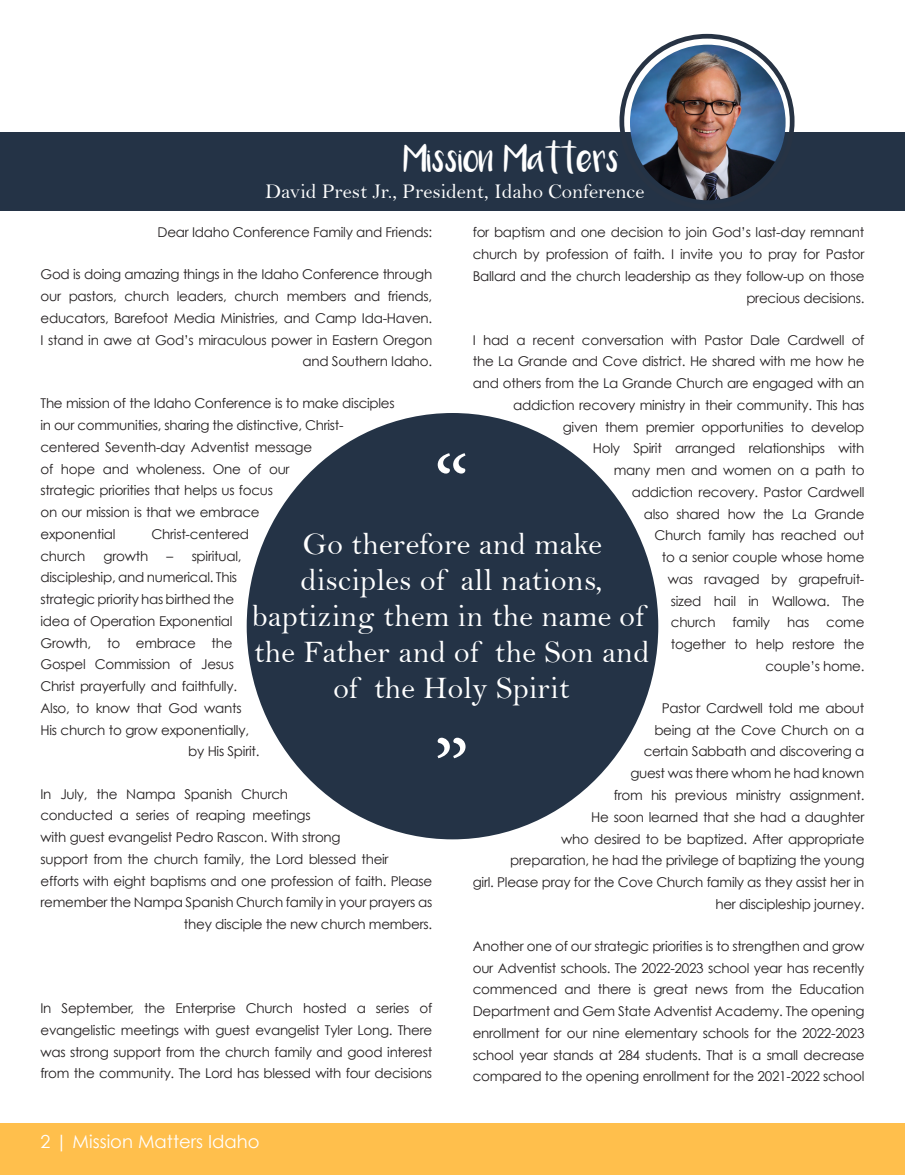
<style>
.page{position:relative;width:905px;height:1175px;background:#fff}
.page>*{position:absolute;margin:0;border:0;box-sizing:border-box;transform-origin:0 0}
.t1{font:88.2px "Minion Pro";color:#fff}
.t2{font:31.5px/36px "Bell";letter-spacing:.01em;color:#fff;text-align:center}
.t3{font:21px "Bell";color:#fff}
.t4{font:21px "Luna";color:#fff}
.t5{font:18px "Century Gothic";color:#fff}
.t6{font:13.5px/21.8px "Century Gothic";letter-spacing:-.02em;color:#231f20;text-align:right}
</style>
<div class="page">
<div style="left:0;top:132px;width:891px;height:79px;background:#243346"></div>
<div style="left:0;top:1123px;width:891px;height:51px;background:#ffbf4c"></div>
<div style="left:247px;top:413px;width:411px;height:426px;background:#243346;border-radius:50%"></div>
<img style="left:630px;top:45px;width:155px;height:155px;border-radius:78px">
<div style="left:619px;top:34px;width:175px;height:175px;border:5px solid #273344;border-radius:50%"></div>
<div style="left:891px;top:132px;width:13px;height:79px;background:#243346"></div>
<div style="left:891px;top:1123px;width:13px;height:51px;background:#ffbf4c"></div>
<p class="t4" style="left:404px;top:153px;width:217px">Mission Matters</p>
<p class="t3" style="left:265px;top:178px;width:381px">David Prest Jr., President, Idaho Conference</p>
<p class="t6" style="left:472px;top:221px;width:393px">for baptism and one decision to join God’s last-day remnant church by profession of faith. I invite you to pray for Pastor Ballard and the church leadership as they follow-up on those precious decisions.</p>
<p class="t6" style="left:472px;top:328px;width:393px">I had a recent conversation with Pastor Dale Cardwell of</p>
<p class="t6" style="left:472px;top:350px;width:393px">the La Grande and Cove district. He shared with me how he</p>
<p class="t6" style="left:472px;top:372px;width:393px">and others from the La Grande Church are engaged with an</p>
<p class="t6" style="left:513px;top:394px;width:353px">addiction recovery ministry in their community. This has</p>
<p class="t6" style="left:562px;top:415px;width:303px">given them premier opportunities to develop</p>
<p class="t6" style="left:592px;top:437px;width:273px">Holy Spirit arranged relationships with</p>
<p class="t6" style="left:614px;top:459px;width:252px">many men and women on a path to</p>
<p class="t6" style="left:632px;top:481px;width:234px">addiction recovery. Pastor Cardwell</p>
<p class="t6" style="left:644px;top:502px;width:222px">also shared how the La Grande</p>
<p class="t6" style="left:654px;top:524px;width:212px">Church family has reached out</p>
<p class="t6" style="left:662px;top:546px;width:204px">to a senior couple whose home</p>
<p class="t6" style="left:668px;top:568px;width:198px">was ravaged by grapefruit-</p>
<p class="t6" style="left:670px;top:589px;width:195px">sized hail in Wallowa. The</p>
<p class="t6" style="left:670px;top:611px;width:46px">church</p>
<p class="t6" style="left:732px;top:611px;width:39px">family</p>
<p class="t6" style="left:787px;top:611px;width:24px">has</p>
<p class="t6" style="left:158px;top:221px;width:276px">Dear Idaho Conference Family and Friends:</p>
<p class="t6" style="left:40px;top:263px;width:393px">God is doing amazing things in the Idaho Conference through our pastors, church leaders, church members and friends, educators, Barefoot Media Ministries, and Camp Ida-Haven.<br>I stand in awe at God’s miraculous power in Eastern Oregon and Southern Idaho.</p>
<p class="t6" style="left:40px;top:392px;width:355px;text-align:left">The mission of the Idaho Conference is to make disciples in our communities, sharing the distinctive, Christ&shy;centered Seventh-day Adventist message<br>of hope and wholeness. One of our<br>strategic priorities that helps us focus<br>on our mission is that we embrace<br>exponential</p>
<p class="t1" style="left:434px;top:429px;width:37px">“</p>
<p class="t6" style="left:151px;top:523px;width:99px">Christ-centered</p>
<p class="t2" style="left:252px;top:525px;width:399px">Go therefore and make disciples of all nations, baptizing them in the name of the Father and of the Son and of the Holy Spirit</p>
<p class="t1" style="left:434px;top:713px;width:37px">”</p>
<p class="t6" style="left:40px;top:544px;width:46px">church</p>
<p class="t6" style="left:104px;top:544px;width:46px">growth</p>
<p class="t6" style="left:167px;top:544px;width:76px">– spiritual,</p>
<p class="t6" style="left:40px;top:566px;width:198px">discipleship, and numerical. This</p>
<p class="t6" style="left:40px;top:588px;width:195px">strategic priority has birthed the</p>
<p class="t6" style="left:40px;top:610px;width:194px">idea of Operation Exponential</p>
<p class="t6" style="left:40px;top:631px;width:194px">Growth, to embrace the</p>
<p class="t6" style="left:40px;top:653px;width:195px">Gospel Commission of Jesus</p>
<p class="t6" style="left:40px;top:675px;width:198px">Christ prayerfully and faithfully.</p>
<p class="t6" style="left:40px;top:697px;width:203px">Also, to know that God wants</p>
<p class="t6" style="left:40px;top:718px;width:210px">His church to grow exponentially,</p>
<p class="t6" style="left:188px;top:740px;width:73px">by His Spirit.</p>
<p class="t6" style="left:40px;top:782px;width:249px">In July, the Nampa Spanish Church</p>
<p class="t6" style="left:40px;top:804px;width:272px">conducted a series of reaping meetings</p>
<p class="t6" style="left:40px;top:826px;width:302px">with guest evangelist Pedro Rascon. With strong</p>
<p class="t6" style="left:40px;top:847px;width:349px">support from the church family, the Lord blessed their</p>
<p class="t6" style="left:40px;top:869px;width:393px">efforts with eight baptisms and one profession of faith. Please</p>
<p class="t6" style="left:40px;top:891px;width:393px">remember the Nampa Spanish Church family in your prayers as</p>
<p class="t6" style="left:184px;top:913px;width:250px">they disciple the new church members.</p>
<p class="t6" style="left:670px;top:611px;width:195px">come<br>together to help restore the couple’s home.</p>
<p class="t6" style="left:472px;top:697px;width:393px">Pastor Cardwell told me about<br>being at the Cove Church on a<br>certain Sabbath and discovering a<br>guest was there whom he had known<br>from his previous ministry assignment.<br>He soon learned that she had a daughter<br>who desired to be baptized. After appropriate<br>preparation, he had the privilege of baptizing the young<br>girl. Please pray for the Cove Church family as they assist her in her discipleship journey.</p>
<p class="t6" style="left:472px;top:934px;width:393px;text-align:justify">Another one of our strategic priorities is to strengthen and grow our Adventist schools. The 2022-2023 school year has recently commenced and there is great news from the Education Department and Gem State Adventist Academy. The opening enrollment for our nine elementary schools for the 2022-2023 school year stands at 284 students. That is a small decrease compared to the opening enrollment for the 2021-2022 school</p>
<p class="t6" style="left:40px;top:997px;width:393px;text-align:justify">In September, the Enterprise Church hosted a series of evangelistic meetings with guest evangelist Tyler Long. There was strong support from the church family and good interest from the community. The Lord has blessed with four decisions</p>
<p class="t5" style="left:40px;top:1130px;width:221px">2 | Mission Matters Idaho</p>
</div>
